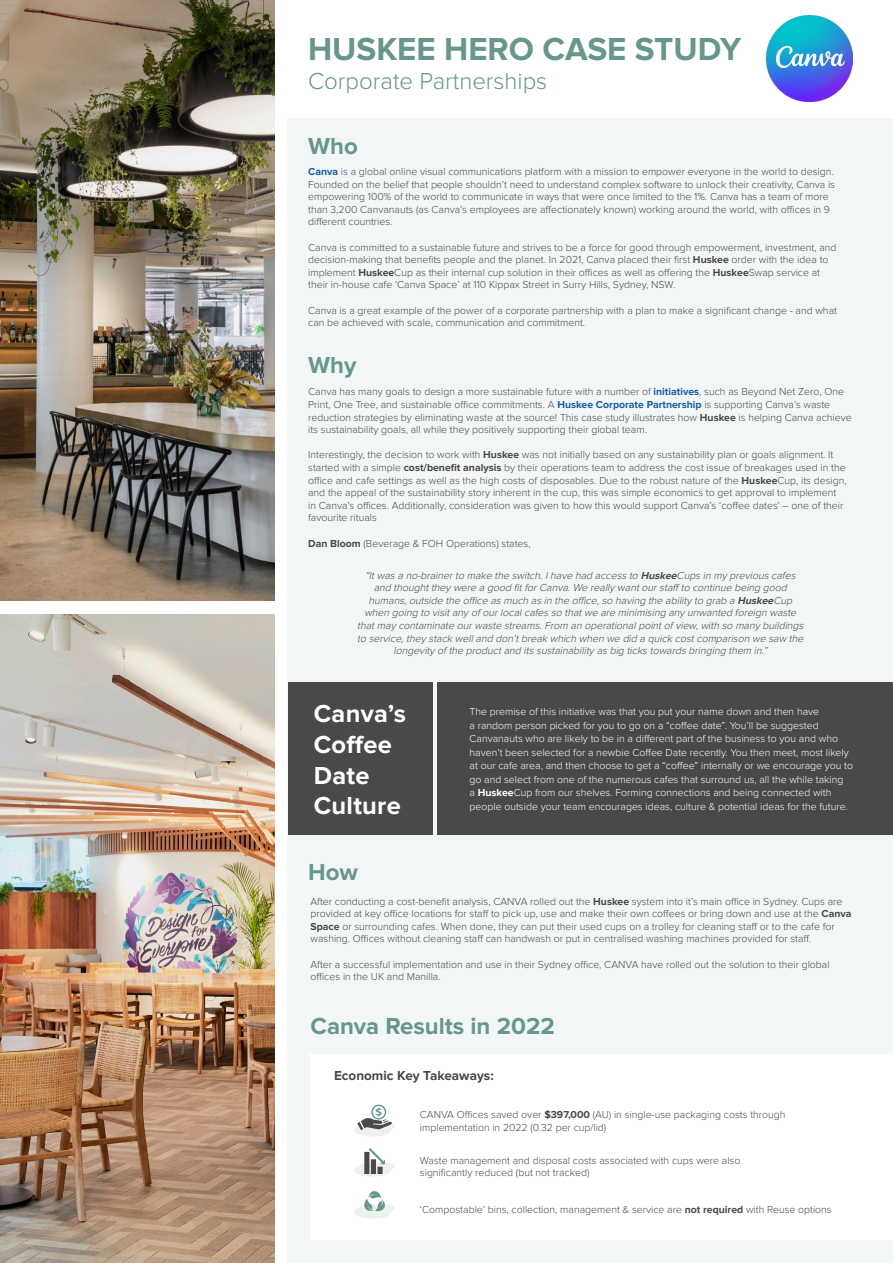
<style>
.page{position:relative;width:893px;height:1263px;background:#fff}
.page>*{position:absolute;margin:0;border:0;box-sizing:border-box;transform-origin:0 0}
.t1{font:700 33px "Proxima Nova";color:#66968d}
.t2{font:700 25.5px/30.6px "Proxima Nova";letter-spacing:.01em;color:#fff}
.t3{font:700 24px "Proxima Nova";color:#66968d}
.t4{font:300 24px "Proxima Nova";color:#66968d}
.t5{font:700 13.5px "Proxima Nova";color:#49494b}
.t6{font:300 10.5px/12.6px "Proxima Nova";color:#49494b}
.t7{font:italic 300 10.5px/12.6px "Proxima Nova";color:#49494b;text-align:center}
.t8{font:300 10.5px/13.5px "Proxima Nova";color:#fff}
.s1{font-weight:700;color:#175d9e}
.s2{font-weight:700}
</style>
<div class="page">
<div style="left:288px;top:118px;width:605px;height:1145px;background:#f3f6f7"></div>
<div style="left:288px;top:682px;width:145px;height:152px;background:#49494b"></div>
<div style="left:438px;top:682px;width:455px;height:152px;background:#49494b"></div>
<img style="left:0;top:0;width:274px;height:601px">
<img style="left:766px;top:16px;width:86px;height:86px">
<div style="left:310px;top:1054px;width:583px;height:186px;background:#fff"></div>
<img style="left:0;top:614px;width:274px;height:649px">
<svg style="left:354px;top:1104px;width:41px;height:32px"></svg>
<svg style="left:354px;top:1148px;width:41px;height:28px"></svg>
<div style="left:364px;top:1152px;width:5px;height:22px;background:#4a4a4c"></div>
<div style="left:371px;top:1159px;width:5px;height:15px;background:#4a4a4c"></div>
<div style="left:377px;top:1166px;width:6px;height:8px;background:#4a4a4c"></div>
<svg style="left:354px;top:1191px;width:41px;height:27px"></svg>
<p class="t1" style="left:308px;top:30px;width:435px">HUSKEE HERO CASE STUDY</p>
<p class="t4" style="left:308px;top:68px;width:241px">Corporate Partnerships</p>
<p class="t3" style="left:308px;top:133px;width:51px">Who</p>
<p class="t6" style="left:308px;top:165px;width:528px"><span class="s1">Canva</span> is a global online visual communications platform with a mission to empower everyone in the world to design.<br>Founded on the belief that people shouldn’t need to understand complex software to unlock their creativity, Canva is empowering 100% of the world to communicate in ways that were once limited to the 1%. Canva has a team of more than 3,200 Canvanauts (as Canva’s employees are affectionately known) working around the world, with offices in 9 different countries.</p>
<p class="t6" style="left:308px;top:241px;width:530px">Canva is committed to a sustainable future and strives to be a force for good through empowerment, investment, and decision-making that benefits people and the planet. In 2021, Canva placed their first <span class="s2">Huskee</span> order with the idea to implement <span class="s2">Huskee</span>Cup as their internal cup solution in their offices as well as offering the <span class="s2">Huskee</span>Swap service at their in-house cafe ‘Canva Space’ at 110 Kippax Street in Surry Hills, Sydney, NSW.</p>
<p class="t6" style="left:308px;top:304px;width:530px">Canva is a great example of the power of a corporate partnership with a plan to make a significant change - and what can be achieved with scale, communication and commitment.</p>
<p class="t3" style="left:308px;top:352px;width:50px">Why</p>
<p class="t6" style="left:308px;top:386px;width:545px">Canva has many goals to design a more sustainable future with a number of <span class="s1">initiatives</span>, such as Beyond Net Zero, One Print, One Tree, and sustainable office commitments. A <span class="s1">Huskee Corporate Partnership</span> is supporting Canva’s waste reduction strategies by eliminating waste at the source! This case study illustrates how <span class="s2">Huskee</span> is helping Canva achieve its sustainability goals, all while they positively supporting their global team.</p>
<p class="t6" style="left:308px;top:449px;width:540px">Interestingly, the decision to work with <span class="s2">Huskee</span> was not initially based on any sustainability plan or goals alignment. It started with a simple <span class="s2">cost/benefit analysis</span> by their operations team to address the cost issue of breakages used in the office and cafe settings as well as the high costs of disposables. Due to the robust nature of the <span class="s2">Huskee</span>Cup, its design, and the appeal of the sustainability story inherent in the cup, this was simple economics to get approval to implement in Canva’s offices. Additionally, consideration was given to how this would support Canva’s ‘coffee dates’ – one of their favourite rituals</p>
<p class="t6" style="left:308px;top:537px;width:224px"><span class="s2">Dan Bloom</span> (Beverage &amp; FOH Operations) states,</p>
<p class="t7" style="left:357px;top:569px;width:450px">“Itwas a no-brainerto make the switch.Ihave had access to <span class="s2">Huskee</span>Cups in my previous cafes and thoughtthey were a good fitforCanva.We really wantourstaff to continue being good humans,outside the office as much as in the office,so having the ability to grab a <span class="s2">Huskee</span>Cup when going to visitany of ourlocalcafes so thatwe are minimising any unwanted foreign waste thatmay contaminate ourwaste streams.From an operationalpointof view,with so many buildings to service,they stack welland don’tbreak which when we did a quick costcomparison we saw the longevity of the productand its sustainability as big ticks towards bringing them in.”</p>
<p class="t2" style="left:314px;top:699px;width:94px">Canva’s<br>Coffee<br>Date<br>Culture</p>
<p class="t3" style="left:308px;top:858px;width:51px">How</p>
<p class="t8" style="left:470px;top:705px;width:385px">The premise of this initiative was that you put your name down and then have<br>a random person picked for you to go on a “coffee date”. You’ll be suggested Canvanauts who are likely to be in a different part of the business to you and who haven’t been selected for a newbie Coffee Date recently. You then meet, most likely at our cafe area, and then choose to get a “coffee” internally or we encourage you to go and select from one of the numerous cafes that surround us, all the while taking<br>a <span class="s2">Huskee</span>Cup from our shelves. Forming connections and being connected with people outside your team encourages ideas, culture &amp; potential ideas for the future.</p>
<p class="t6" style="left:310px;top:895px;width:543px">After conducting a cost-benefit analysis, CANVA rolled out the <span class="s2">Huskee</span> system into it’s main office in Sydney. Cups are provided at key office locations for staff to pick up, use and make their own coffees or bring down and use at the <span class="s2">Canva Space</span> or surrounding cafes. When done, they can put their used cups on a trolley for cleaning staff or to the cafe for washing. Offices without cleaning staff can handwash or put in centralised washing machines provided for staff.</p>
<p class="t6" style="left:310px;top:958px;width:521px">After a successful implementation and use in their Sydney office, CANVA have rolled out the solution to their global offices in the UK and Manilla.</p>
<p class="t3" style="left:310px;top:1012px;width:246px">Canva Results in 2022</p>
<p class="t5" style="left:334px;top:1067px;width:161px">Economic Key Takeaways:</p>
<p class="t6" style="left:420px;top:1108px;width:367px">CANVA Offices saved over <span class="s2">$397,000</span> (AU) in single-use packaging costs through implementation in 2022 (0.32 per cup/lid)</p>
<p class="t6" style="left:420px;top:1154px;width:322px">Waste management and disposal costs associated with cups were also significantly reduced (but not tracked)</p>
<p class="t6" style="left:420px;top:1203px;width:413px">‘Compostable’ bins, collection, management &amp; service are <span class="s2">not required</span> with Reuse options</p>
</div>
